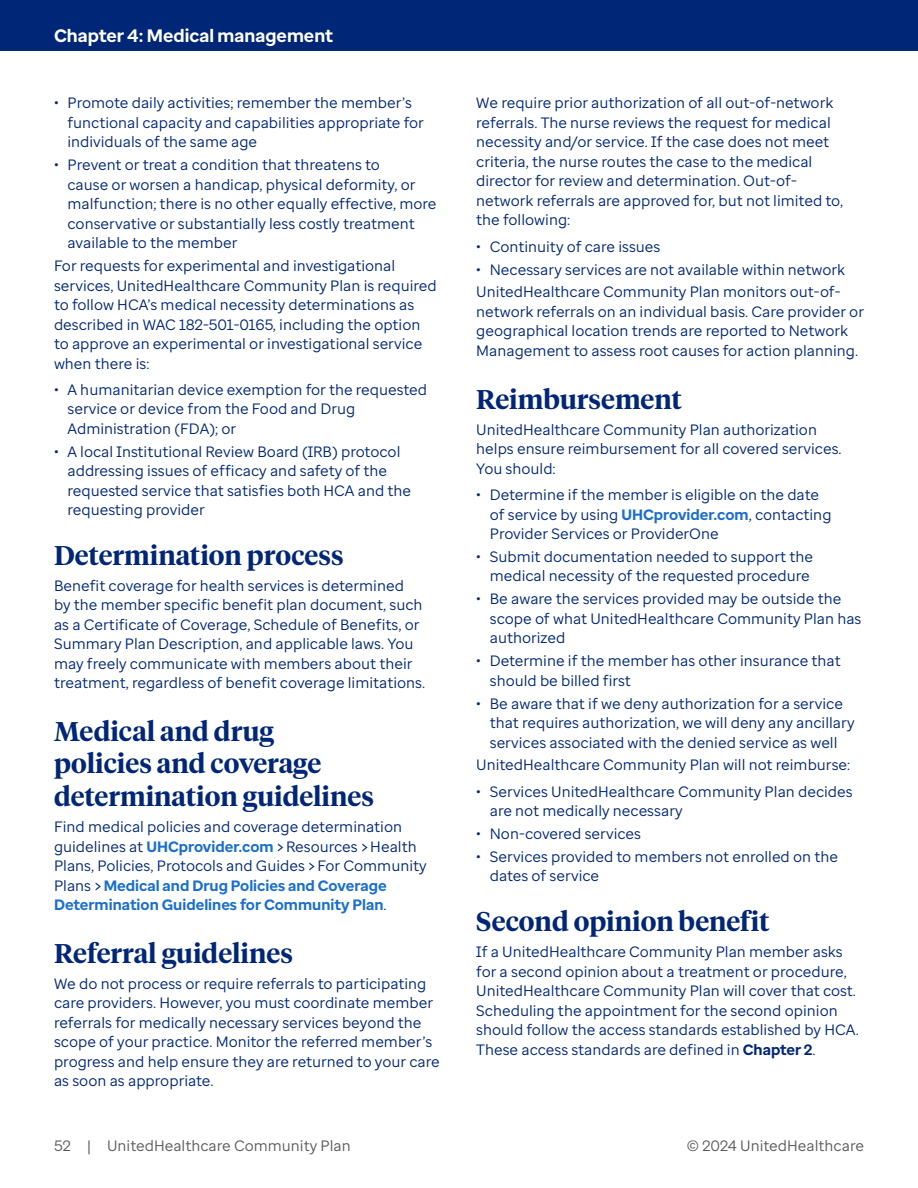
<style>
.page{position:relative;width:918px;height:1188px;background:#fff}
.page>*{position:absolute;margin:0;border:0;box-sizing:border-box;transform-origin:0 0}
.H4{font:600 27px/32.4px "UHC Serif Headline";color:#002677}
.t1{font:700 18px "Enterprise Sans";color:#fff}
.Body{font:15px/19.5px "Enterprise Sans";color:#002677}
.t2{font:15px "Enterprise Sans";color:#5a5a5a}
.s1{font-weight:700;color:#196ecf}
.s2{font-weight:700}
</style>
<div class="page">
<div style="left:0;top:0;width:918px;height:51px;background:#002677"></div>
<p class="t1" style="left:54px;top:24px;width:281px">Chapter 4: Medical management</p>
<p class="Body" style="left:68px;top:93px;width:358px;text-indent:-14px">• Promote daily activities; remember the member’s functional capacity and capabilities appropriate for individuals of the same age</p>
<p class="Body" style="left:68px;top:155px;width:371px;text-indent:-14px">• Prevent or treat a condition that threatens to<br>cause or worsen a handicap, physical deformity, or malfunction; there is no other equally effective, more conservative or substantially less costly treatment available to the member</p>
<p class="Body" style="left:54px;top:256px;width:384px">For requests for experimental and investigational services, UnitedHealthcare Community Plan is required to follow HCA’s medical necessity determinations as described in WAC 182-501-0165, including the option to approve an experimental or investigational service when there is:</p>
<p class="Body" style="left:68px;top:380px;width:361px;text-indent:-14px">• A humanitarian device exemption for the requested service or device from the Food and Drug<br>Administration (FDA); or</p>
<p class="Body" style="left:68px;top:442px;width:345px;text-indent:-14px">• A local Institutional Review Board (IRB) protocol addressing issues of efficacy and safety of the requested service that satisfies both HCA and the requesting provider</p>
<p class="H4" style="left:54px;top:538px;width:291px">Determination process</p>
<p class="Body" style="left:54px;top:576px;width:373px">Benefit coverage for health services is determined<br>by the member specific benefit plan document, such as a Certificate of Coverage, Schedule of Benefits, or Summary Plan Description, and applicable laws. You may freely communicate with members about their treatment, regardless of benefit coverage limitations.</p>
<p class="H4" style="left:54px;top:714px;width:322px">Medical and drug policies and coverage determination guidelines</p>
<p class="Body" style="left:54px;top:817px;width:374px">Find medical policies and coverage determination guidelines at <span class="s1">UHCprovider.com</span> &gt; Resources &gt; Health Plans, Policies, Protocols and Guides &gt; For Community Plans &gt; <span class="s1">Medical and Drug Policies and Coverage Determination Guidelines for Community Plan</span>.</p>
<p class="H4" style="left:54px;top:936px;width:241px">Referral guidelines</p>
<p class="Body" style="left:54px;top:974px;width:387px">We do not process or require referrals to participating care providers. However, you must coordinate member referrals for medically necessary services beyond the scope of your practice. Monitor the referred member’s progress and help ensure they are returned to your care as soon as appropriate.</p>
<p class="Body" style="left:476px;top:93px;width:368px">We require prior authorization of all out-of-network referrals. The nurse reviews the request for medical necessity and/or service. If the case does not meet criteria, the nurse routes the case to the medical director for review and determination. Out-of&shy;network referrals are approved for, but not limited to, the following:</p>
<p class="Body" style="left:476px;top:237px;width:186px">• Continuity of care issues</p>
<p class="Body" style="left:476px;top:259px;width:370px">• Necessary services are not available within network</p>
<p class="Body" style="left:476px;top:282px;width:389px">UnitedHealthcare Community Plan monitors out-of&shy;network referrals on an individual basis. Care provider or geographical location trends are reported to Network Management to assess root causes for action planning.</p>
<p class="H4" style="left:476px;top:382px;width:207px">Reimbursement</p>
<p class="Body" style="left:476px;top:420px;width:367px">UnitedHealthcare Community Plan authorization helps ensure reimbursement for all covered services.<br>You should:</p>
<p class="Body" style="left:490px;top:485px;width:343px;text-indent:-14px">• Determine if the member is eligible on the date of service by using <span class="s1">UHCprovider.com</span>, contacting<br>Provider Services or ProviderOne</p>
<p class="Body" style="left:476px;top:547px;width:338px;text-align:right">• Submit documentation needed to support the medical necessity of the requested procedure</p>
<p class="Body" style="left:490px;top:589px;width:373px;text-indent:-14px">• Be aware the services provided may be outside the scope of what UnitedHealthcare Community Plan has authorized</p>
<p class="Body" style="left:490px;top:651px;width:352px;text-indent:-14px">• Determine if the member has other insurance that should be billed first</p>
<p class="Body" style="left:490px;top:693px;width:366px;text-indent:-14px">• Be aware that if we deny authorization for a service that requires authorization, we will deny any ancillary services associated with the denied service as well</p>
<p class="Body" style="left:476px;top:755px;width:376px">UnitedHealthcare Community Plan will not reimburse:</p>
<p class="Body" style="left:490px;top:782px;width:364px;text-indent:-14px">• Services UnitedHealthcare Community Plan decides are not medically necessary</p>
<p class="Body" style="left:476px;top:824px;width:166px">• Non-covered services</p>
<p class="Body" style="left:490px;top:847px;width:350px;text-indent:-14px">• Services provided to members not enrolled on the dates of service</p>
<p class="H4" style="left:476px;top:904px;width:295px">Second opinion benefit</p>
<p class="Body" style="left:476px;top:942px;width:384px">If a UnitedHealthcare Community Plan member asks for a second opinion about a treatment or procedure, UnitedHealthcare Community Plan will cover that cost.<br>Scheduling the appointment for the second opinion should follow the access standards established by HCA.<br>These access standards are defined in <span class="s2">Chapter 2</span>.</p>
<p class="t2" style="left:54px;top:1136px;width:298px">52 | UnitedHealthcare Community Plan</p>
<p class="t2" style="left:687px;top:1136px;width:178px">© 2024 UnitedHealthcare</p>
</div>
